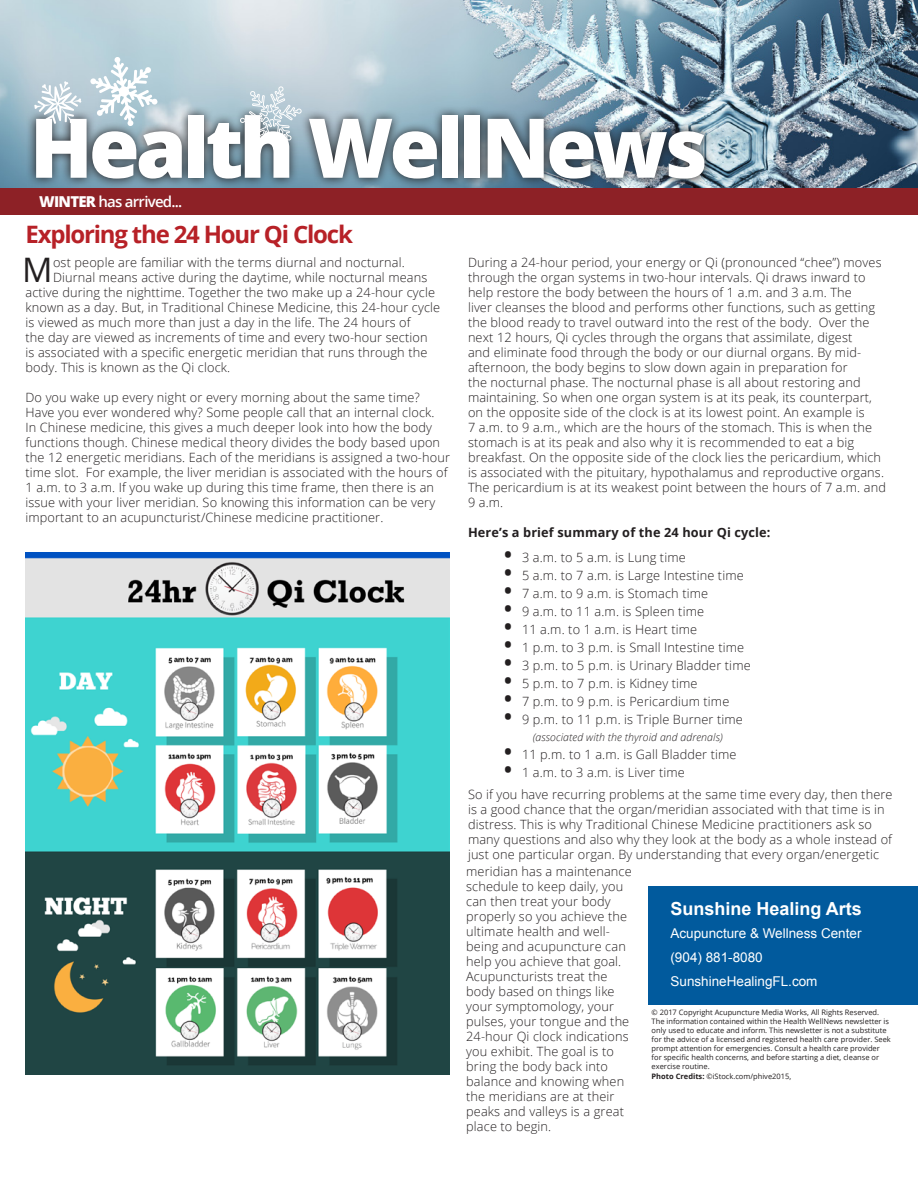
<style>
.page{position:relative;width:918px;height:1188px;background:#fff}
.page>*{position:absolute;margin:0;border:0;box-sizing:border-box;transform-origin:0 0}
.t1{font:800 82.5px "Open Sans";letter-spacing:-.05em;color:#fff}
.t2{font:33.75px "Open Sans";color:#231f20}
.t3{font:700 24px "Open Sans";letter-spacing:-.05em;color:#b72127}
.t4{font:700 18px "Arial";color:#fff}
.t5{font:600 15px "Open Sans";letter-spacing:-.05em;color:#fff}
.t6{font:13.5px/24px "Arial";color:#fff}
.t7{font:300 12.75px/15px "Open Sans";letter-spacing:.01em;color:#231f20}
.t8{font:700 12.75px "Open Sans";letter-spacing:.01em;color:#231f20}
.t9{font:italic 300 10.5px "Open Sans";letter-spacing:.01em;color:#231f20}
.Body{font:7.5px/9px "Open Sans";color:#231f20}
.s1{font-weight:800}
.s2{font-weight:700;font-size:21px}
.s3{font-weight:700}
</style>
<div class="page">
<img style="left:0;top:0;width:918px;height:188px">
<div style="left:0;top:188px;width:918px;height:27px;background:#8d2126"></div>
<div style="left:648px;top:887px;width:270px;height:118px;background:#015a9d"></div>
<svg style="left:26px;top:105px;width:688px;height:83px;background:#5e6e79"></svg>
<svg style="left:90px;top:57px;width:68px;height:69px"></svg>
<svg style="left:34px;top:81px;width:47px;height:45px"></svg>
<svg style="left:240px;top:86px;width:62px;height:59px;background:#a5b2ba"></svg>
<img style="left:26px;top:553px;width:424px;height:521px">
<h1 class="t1" style="left:30px;top:85px;width:679px">Health WellNews</h1>
<p class="t5" style="left:39px;top:191px;width:145px"><span class="s1">WINTER</span> has arrived...</p>
<p class="t3" style="left:26px;top:217px;width:329px">Exploring the 24 Hour Qi Clock</p>
<p class="t2" style="left:22px;top:247px;width:32px">M</p>
<p class="t7" style="left:53px;top:255px;width:353px">ost people are familiar with the terms diurnal and nocturnal.</p>
<p class="t7" style="left:53px;top:270px;width:376px">Diurnal means active during the daytime, while nocturnal means</p>
<p class="t7" style="left:26px;top:285px;width:411px">active during the nighttime. Together the two make up a 24-hour cycle</p>
<p class="t7" style="left:26px;top:300px;width:416px">known as a day. But, in Traditional Chinese Medicine, this 24-hour cycle</p>
<p class="t7" style="left:26px;top:315px;width:387px">is viewed as much more than just a day in the life. The 24 hours of</p>
<p class="t7" style="left:26px;top:330px;width:404px">the day are viewed as increments of time and every two-hour section</p>
<p class="t7" style="left:26px;top:345px;width:403px">is associated with a specific energetic meridian that runs through the</p>
<p class="t7" style="left:26px;top:360px;width:206px">body. This is known as the Qi clock.</p>
<p class="t7" style="left:26px;top:390px;width:426px">Do you wake up every night or every morning about the same time?<br>Have you ever wondered why? Some people call that an internal clock.<br>In Chinese medicine, this gives a much deeper look into how the body functions though. Chinese medical theory divides the body based upon the 12 energetic meridians. Each of the meridians is assigned a two-hour time slot. For example, the liver meridian is associated with the hours of 1 a.m. to 3 a.m. If you wake up during this time frame, then there is an issue with your liver meridian. So knowing this information can be very important to an acupuncturist/Chinese medicine practitioner.</p>
<p class="t7" style="left:468px;top:255px;width:420px">During a 24-hour period, your energy or Qi (pronounced “chee”) moves through the organ systems in two-hour intervals. Qi draws inward to help restore the body between the hours of 1 a.m. and 3 a.m. The<br>liver cleanses the blood and performs other functions, such as getting the blood ready to travel outward into the rest of the body. Over the next 12 hours, Qi cycles through the organs that assimilate, digest<br>and eliminate food through the body or our diurnal organs. By mid&shy;afternoon, the body begins to slow down again in preparation for<br>the nocturnal phase. The nocturnal phase is all about restoring and maintaining. So when one organ system is at its peak, its counterpart, on the opposite side of the clock is at its lowest point. An example is<br>7 a.m. to 9 a.m., which are the hours of the stomach. This is when the stomach is at its peak and also why it is recommended to eat a big breakfast. On the opposite side of the clock lies the pericardium, which is associated with the pituitary, hypothalamus and reproductive organs.<br>The pericardium is at its weakest point between the hours of 7 a.m. and 9 a.m.</p>
<p class="t8" style="left:468px;top:523px;width:304px">Here’s a brief summary of the 24 hour Qi cycle:</p>
<p class="t7" style="left:504px;top:550px;width:183px"><span class="s2">•</span> 3 a.m. to 5 a.m. is Lung time</p>
<p class="t7" style="left:504px;top:568px;width:241px"><span class="s2">•</span> 5 a.m. to 7 a.m. is Large Intestine time</p>
<p class="t7" style="left:504px;top:586px;width:206px"><span class="s2">•</span> 7 a.m. to 9 a.m. is Stomach time</p>
<p class="t7" style="left:504px;top:604px;width:202px"><span class="s2">•</span> 9 a.m. to 11 a.m. is Spleen time</p>
<p class="t7" style="left:504px;top:622px;width:195px"><span class="s2">•</span> 11 a.m. to 1 a.m. is Heart time</p>
<p class="t7" style="left:504px;top:640px;width:242px"><span class="s2">•</span> 1 p.m. to 3 p.m. is Small Intestine time</p>
<p class="t7" style="left:504px;top:658px;width:248px"><span class="s2">•</span> 3 p.m. to 5 p.m. is Urinary Bladder time</p>
<p class="t7" style="left:504px;top:676px;width:195px"><span class="s2">•</span> 5 p.m. to 7 p.m. is Kidney time</p>
<p class="t7" style="left:504px;top:694px;width:227px"><span class="s2">•</span> 7 p.m. to 9 p.m. is Pericardium time</p>
<p class="t7" style="left:504px;top:712px;width:240px"><span class="s2">•</span> 9 p.m. to 11 p.m. is Triple Burner time</p>
<p class="t9" style="left:533px;top:730px;width:191px">(associated with the thyroid and adrenals)</p>
<p class="t7" style="left:504px;top:747px;width:234px"><span class="s2">•</span> 11 p.m. to 1 a.m. is Gall Bladder time</p>
<p class="t7" style="left:504px;top:765px;width:182px"><span class="s2">•</span> 1 a.m. to 3 a.m. is Liver time</p>
<p class="t7" style="left:468px;top:787px;width:426px">So if you have recurring problems at the same time every day, then there is a good chance that the organ/meridian associated with that time is in distress. This is why Traditional Chinese Medicine practitioners ask so many questions and also why they look at the body as a whole instead of just one particular organ. By understanding that every organ/energetic</p>
<p class="t7" style="left:466px;top:864px;width:167px">meridian has a maintenance schedule to keep daily, you can then treat your body properly so you achieve the ultimate health and well&shy;being and acupuncture can help you achieve that goal.<br>Acupuncturists treat the body based on things like your symptomology, your pulses, your tongue and the<br>24-hour Qi clock indications you exhibit. The goal is to bring the body back into balance and knowing when the meridians are at their peaks and valleys is a great place to begin.</p>
<h3 class="t4" style="left:670px;top:897px;width:193px">Sunshine Healing Arts</h3>
<p class="t6" style="left:670px;top:921px;width:193px">Acupuncture &amp; Wellness Center (904) 881-8080<br>SunshineHealingFL.com</p>
<p class="Body" style="left:652px;top:1008px;width:241px">© 2017 Copyright Acupuncture Media Works, All Rights Reserved.<br>The information contained within the Health WellNews newsletter is only used to educate and inform. This newsletter is not a substitute for the advice of a licensed and registered health care provider. Seek prompt attention for emergencies. Consult a health care provider for specific health concerns, and before starting a diet, cleanse or exercise routine.</p>
<p class="Body" style="left:652px;top:1072px;width:141px"><span class="s3">Photo Credits:</span> ©iStock.com/phive2015,</p>
</div>
